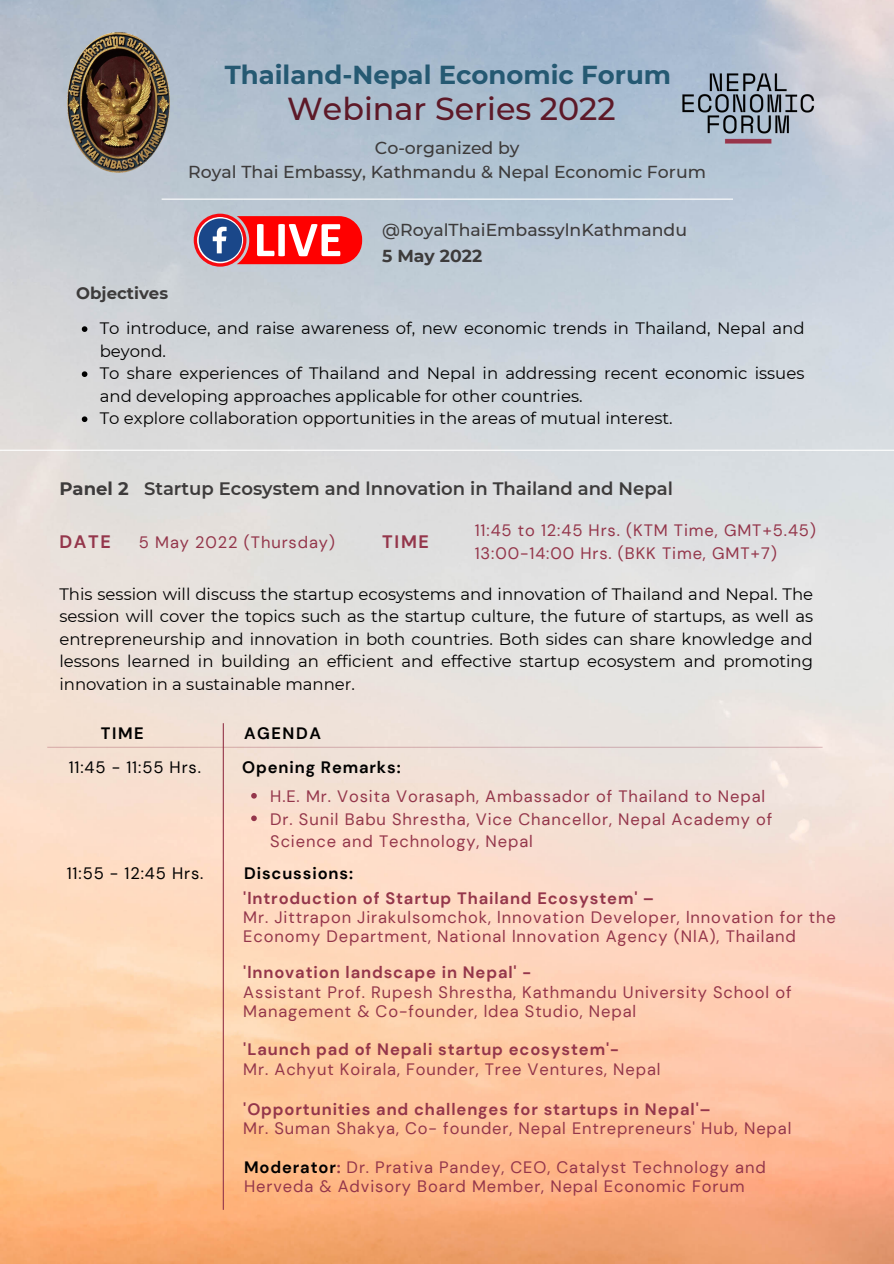
<style>
.page{position:relative;width:894px;height:1264px;background:#fff}
.page>*{position:absolute;margin:0;border:0;box-sizing:border-box;transform-origin:0 0}
.t1{font:500 31.65px "Montserrat";color:#5d1928}
.t2{font:700 25.95px "Montserrat";color:#255972}
.t3{font:600 18px "Montserrat";color:#3d3b3b}
.t4{font:700 18px "DM Sans";letter-spacing:.095em;color:#94364b}
.t5{font:500 17.25px "Montserrat";color:#3d3b3b}
.t6{font:700 17.25px "Montserrat";color:#3d3b3b}
.t7{font:16.5px/19.2px "DM Sans";letter-spacing:.055em;color:#94364b}
.t8{font:16.5px/22.5px "Montserrat";color:#000}
.t9{font:700 16.5px "DM Sans";letter-spacing:.055em;color:#94364b}
.t10{font:700 16.5px "DM Sans";letter-spacing:.055em;color:#000}
.t11{font:16.5px "DM Sans";letter-spacing:.055em;color:#000}
.t12{font:700 16.5px "Montserrat";color:#3d3b3b}
.s1{font-weight:700}
.s2{font-weight:700;color:#000}
</style>
<div class="page">
<img style="left:0;top:0;width:893px;height:1263px">
<hr style="left:0;top:449px;width:893px;height:2px;background:#fff">
<hr style="left:223px;top:723px;width:1px;height:486px;background:#94364b">
<svg style="left:251px;top:793px;width:6px;height:5px"></svg>
<svg style="left:251px;top:815px;width:6px;height:6px"></svg>
<hr style="left:47px;top:746px;width:775px;height:1px;background:#94364b">
<img style="left:63px;top:30px;width:112px;height:145px">
<img style="left:665px;top:57px;width:165px;height:103px">
<svg style="left:194px;top:214px;width:168px;height:53px;background:#d35762"></svg>
<hr style="left:161px;top:198px;width:571px;height:2px;background:#fff">
<svg style="left:82px;top:326px;width:5px;height:6px"></svg>
<svg style="left:82px;top:371px;width:5px;height:6px"></svg>
<svg style="left:82px;top:416px;width:5px;height:6px"></svg>
<p class="t2" style="left:225px;top:59px;width:448px">Thailand-Nepal Economic Forum</p>
<p class="t1" style="left:287px;top:89px;width:330px">Webinar Series 2022</p>
<p class="t5" style="left:375px;top:138px;width:146px">Co-organized by</p>
<p class="t5" style="left:188px;top:161px;width:519px">Royal Thai Embassy, Kathmandu &amp; Nepal Economic Forum</p>
<p class="t12" style="left:76px;top:283px;width:93px">Objectives</p>
<p class="t5" style="left:382px;top:219px;width:306px">@RoyalThaiEmbassylnKathmandu</p>
<p class="t6" style="left:382px;top:246px;width:101px">5 May 2022</p>
<p class="t8" style="left:100px;top:317px;width:706px">To introduce, and raise awareness of, new economic trends in Thailand, Nepal and beyond.</p>
<p class="t8" style="left:100px;top:362px;width:706px">To share experiences of Thailand and Nepal in addressing recent economic issues and developing approaches applicable for other countries.</p>
<p class="t8" style="left:100px;top:407px;width:574px">To explore collaboration opportunities in the areas of mutual interest.</p>
<p class="t3" style="left:59px;top:477px;width:615px"><span class="s1">Panel 2</span> Startup Ecosystem and lnnovation in Thailand and Nepal</p>
<p class="t4" style="left:59px;top:530px;width:53px">DATE</p>
<p class="t7" style="left:139px;top:532px;width:197px">5 May 2022 (Thursday)</p>
<p class="t4" style="left:382px;top:530px;width:48px">TIME</p>
<p class="t7" style="left:474px;top:521px;width:343px">11:45 to 12:45 Hrs. (KTM Time, GMT+5.45)</p>
<p class="t7" style="left:474px;top:543px;width:303px">13:00-14:00 Hrs. (BKK Time, GMT+7)</p>
<p class="t8" style="left:59px;top:582px;width:755px;text-align:justify">This session will discuss the startup ecosystems and innovation of Thailand and Nepal. The session will cover the topics such as the startup culture, the future of startups, as well as entrepreneurship and innovation in both countries. Both sides can share knowledge and lessons learned in building an efficient and effective startup ecosystem and promoting innovation in a sustainable manner.</p>
<p class="t10" style="left:101px;top:722px;width:44px">TIME</p>
<p class="t10" style="left:244px;top:722px;width:78px">AGENDA</p>
<p class="t11" style="left:69px;top:756px;width:134px">11:45 - 11:55 Hrs.</p>
<p class="t10" style="left:242px;top:756px;width:160px">Opening Remarks:</p>
<p class="t11" style="left:67px;top:862px;width:138px">11:55 - 12:45 Hrs.</p>
<p class="t7" style="left:270px;top:786px;width:496px">H.E. Mr. Vosita Vorasaph, Ambassador of Thailand to Nepal</p>
<p class="t7" style="left:270px;top:807px;width:503px;line-height:22.5px">Dr. Sunil Babu Shrestha, Vice Chancellor, Nepal Academy of<br>Science and Technology, Nepal</p>
<p class="t10" style="left:244px;top:862px;width:110px">Discussions:</p>
<p class="t9" style="left:243px;top:887px;width:412px">'lntroduction of Startup Thailand Ecosystem' –</p>
<p class="t7" style="left:243px;top:908px;width:594px">Mr. Jittrapon Jirakulsomchok, lnnovation Developer, lnnovation for the</p>
<p class="t7" style="left:243px;top:927px;width:554px">Economy Department, National lnnovation Agency (NlA), Thailand</p>
<p class="t9" style="left:243px;top:962px;width:289px">'lnnovation landscape in Nepal' -</p>
<p class="t7" style="left:243px;top:982px;width:549px">Assistant Prof. Rupesh Shrestha, Kathmandu University School of<br>Management &amp; Co-founder, ldea Studio, Nepal</p>
<p class="t9" style="left:243px;top:1039px;width:377px">'Launch pad of Nepali startup ecosystem'-</p>
<p class="t7" style="left:243px;top:1059px;width:418px">Mr. Achyut Koirala, Founder, Tree Ventures, Nepal</p>
<p class="t9" style="left:243px;top:1098px;width:468px">'Opportunities and challenges for startups in Nepal'–</p>
<p class="t7" style="left:243px;top:1119px;width:549px">Mr. Suman Shakya, Co- founder, Nepal Entrepreneurs' Hub, Nepal</p>
<p class="t7" style="left:244px;top:1157px;width:523px"><span class="s2">Moderator</span><span class="s1">:</span> Dr. Prativa Pandey, CEO, Catalyst Technology and<br>Herveda &amp; Advisory Board Member, Nepal Economic Forum</p>
</div>
